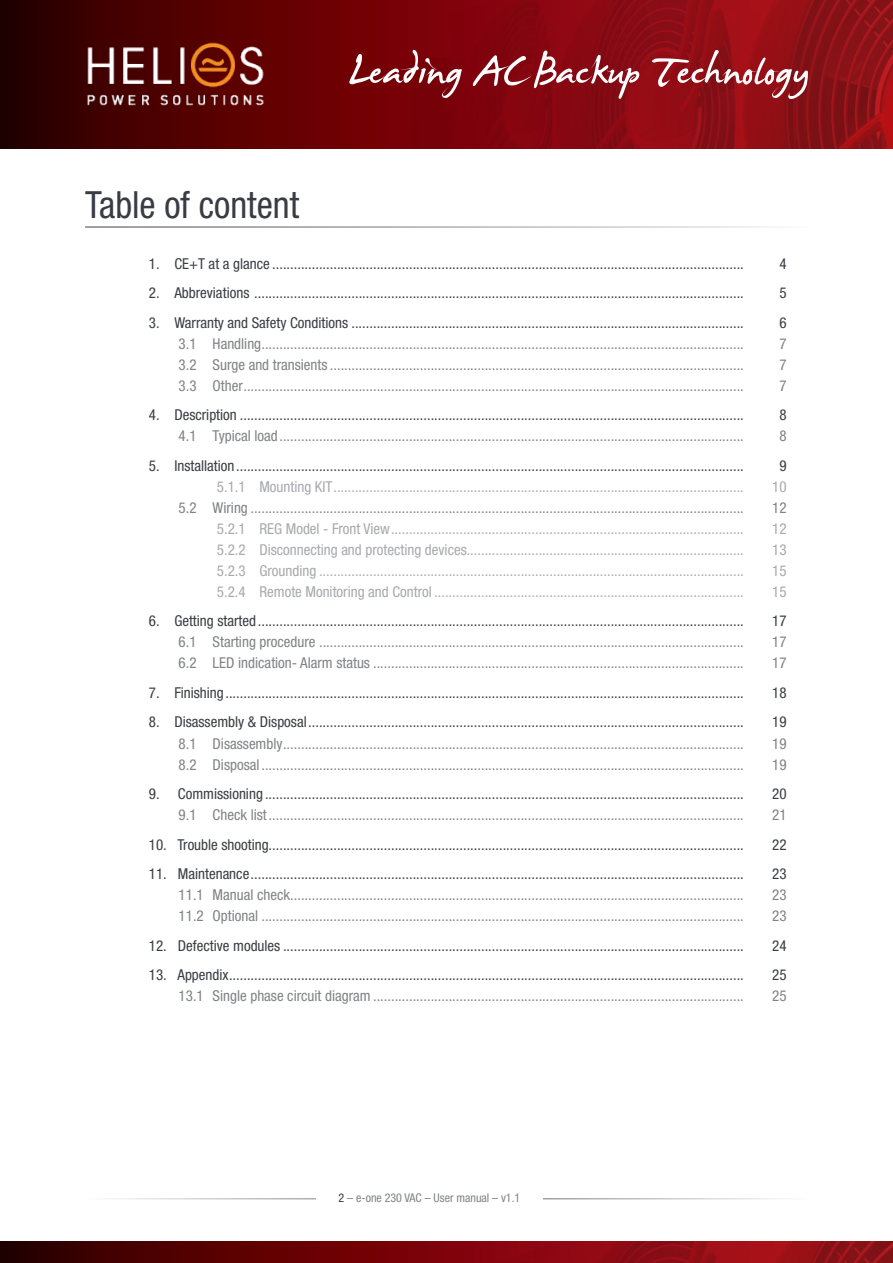
<style>
.page{position:relative;width:893px;height:1263px;background:#fff}
.page>*{position:absolute;margin:0;border:0;box-sizing:border-box;transform-origin:0 0}
.t1{font:condensed 37.5px "Helvetica Neue LT Std";color:#393c43}
.t2{font:condensed 15px "Helvetica Neue LT Std";color:#393c43}
.t3{font:condensed 15px "Helvetica Neue LT Std";color:#808285}
.t4{font:condensed 15px "Helvetica Neue LT Std";color:#a8a9ad}
.t5{font:condensed 12px "Helvetica Neue LT Std";color:#808285}
.s1{color:#393c43}
</style>
<div class="page">
<hr style="left:85px;top:1198px;width:723px;height:1px;background:#393c43">
<div style="left:316px;top:1186px;width:227px;height:23px;background:#fff"></div>
<svg style="left:0;top:0;width:402px;height:149px;background:#510001"></svg>
<img style="left:402px;top:0;width:491px;height:149px">
<svg style="left:0;top:1242px;width:402px;height:21px;background:#520000"></svg>
<img style="left:402px;top:1242px;width:491px;height:21px">
<svg style="left:349px;top:50px;width:113px;height:48px;background:#8e2c32"></svg>
<svg style="left:473px;top:50px;width:166px;height:49px;background:#99313a"></svg>
<svg style="left:652px;top:50px;width:156px;height:49px;background:#a4383e"></svg>
<img style="left:68px;top:16px;width:215px;height:118px">
<h1 class="t1" style="left:85px;top:183px;width:216px">Table of content</h1>
<p class="t2" style="left:149px;top:255px;width:597px">1. CE+T at a glance ...................................................................................................................................</p>
<p class="t2" style="left:779px;top:255px;width:9px">4</p>
<p class="t2" style="left:149px;top:284px;width:597px">2. Abbreviations ........................................................................................................................................</p>
<p class="t2" style="left:779px;top:284px;width:9px">5</p>
<p class="t2" style="left:149px;top:314px;width:597px">3. Warranty and Safety Conditions .............................................................................................................</p>
<p class="t2" style="left:779px;top:314px;width:9px">6</p>
<p class="t3" style="left:179px;top:335px;width:567px">3.1 Handling......................................................................................................................................</p>
<p class="t3" style="left:779px;top:335px;width:9px">7</p>
<p class="t3" style="left:179px;top:356px;width:567px">3.2 Surge and transients ...................................................................................................................</p>
<p class="t3" style="left:779px;top:356px;width:9px">7</p>
<p class="t3" style="left:179px;top:377px;width:567px">3.3 Other...........................................................................................................................................</p>
<p class="t3" style="left:779px;top:377px;width:9px">7</p>
<p class="t2" style="left:149px;top:406px;width:597px">4. Description ............................................................................................................................................</p>
<p class="t2" style="left:779px;top:406px;width:9px">8</p>
<p class="t3" style="left:179px;top:427px;width:567px">4.1 Typical load.................................................................................................................................</p>
<p class="t3" style="left:779px;top:427px;width:9px">8</p>
<p class="t2" style="left:149px;top:457px;width:597px">5. Installation .............................................................................................................................................</p>
<p class="t2" style="left:779px;top:457px;width:9px">9</p>
<p class="t4" style="left:217px;top:478px;width:528px">5.1.1 Mounting KIT..................................................................................................................</p>
<p class="t4" style="left:772px;top:478px;width:16px">10</p>
<p class="t3" style="left:179px;top:499px;width:567px">5.2 Wiring .........................................................................................................................................</p>
<p class="t3" style="left:772px;top:499px;width:16px">12</p>
<p class="t4" style="left:217px;top:520px;width:528px">5.2.1 REG Model - Front View..................................................................................................</p>
<p class="t4" style="left:772px;top:520px;width:16px">12</p>
<p class="t4" style="left:217px;top:541px;width:528px">5.2.2 Disconnecting and protecting devices.............................................................................</p>
<p class="t4" style="left:772px;top:541px;width:16px">13</p>
<p class="t4" style="left:217px;top:562px;width:528px">5.2.3 Grounding ......................................................................................................................</p>
<p class="t4" style="left:772px;top:562px;width:16px">15</p>
<p class="t4" style="left:217px;top:583px;width:528px">5.2.4 Remote Monitoring and Control ......................................................................................</p>
<p class="t4" style="left:772px;top:583px;width:16px">15</p>
<p class="t2" style="left:149px;top:612px;width:597px">6. Getting started .......................................................................................................................................</p>
<p class="t2" style="left:772px;top:612px;width:16px">17</p>
<p class="t3" style="left:179px;top:633px;width:567px">6.1 Starting procedure ......................................................................................................................</p>
<p class="t3" style="left:772px;top:633px;width:16px">17</p>
<p class="t3" style="left:179px;top:654px;width:567px">6.2 LED indication- Alarm status .......................................................................................................</p>
<p class="t3" style="left:772px;top:654px;width:16px">17</p>
<p class="t2" style="left:149px;top:684px;width:597px">7. Finishing................................................................................................................................................</p>
<p class="t2" style="left:772px;top:684px;width:16px">18</p>
<p class="t2" style="left:149px;top:713px;width:597px">8. Disassembly &amp; Disposal.........................................................................................................................</p>
<p class="t2" style="left:772px;top:713px;width:16px">19</p>
<p class="t3" style="left:179px;top:734px;width:567px">8.1 Disassembly................................................................................................................................</p>
<p class="t3" style="left:772px;top:734px;width:16px">19</p>
<p class="t3" style="left:179px;top:755px;width:567px">8.2 Disposal ......................................................................................................................................</p>
<p class="t3" style="left:772px;top:755px;width:16px">19</p>
<p class="t2" style="left:149px;top:785px;width:597px">9. Commissioning .....................................................................................................................................</p>
<p class="t2" style="left:772px;top:785px;width:16px">20</p>
<p class="t3" style="left:179px;top:806px;width:567px">9.1 Check list....................................................................................................................................</p>
<p class="t3" style="left:772px;top:806px;width:16px">21</p>
<p class="t2" style="left:149px;top:835px;width:597px">10. Trouble shooting....................................................................................................................................</p>
<p class="t2" style="left:772px;top:835px;width:16px">22</p>
<p class="t2" style="left:149px;top:865px;width:597px">11. Maintenance.........................................................................................................................................</p>
<p class="t2" style="left:772px;top:865px;width:16px">23</p>
<p class="t3" style="left:179px;top:886px;width:567px">11.1 Manual check..............................................................................................................................</p>
<p class="t3" style="left:772px;top:886px;width:16px">23</p>
<p class="t3" style="left:179px;top:907px;width:567px">11.2 Optional ......................................................................................................................................</p>
<p class="t3" style="left:772px;top:907px;width:16px">23</p>
<p class="t2" style="left:149px;top:936px;width:597px">12. Defective modules ................................................................................................................................</p>
<p class="t2" style="left:772px;top:936px;width:16px">24</p>
<p class="t2" style="left:149px;top:966px;width:597px">13. Appendix...............................................................................................................................................</p>
<p class="t2" style="left:772px;top:966px;width:16px">25</p>
<p class="t3" style="left:179px;top:987px;width:567px">13.1 Single phase circuit diagram .......................................................................................................</p>
<p class="t3" style="left:772px;top:987px;width:16px">25</p>
<p class="t5" style="left:339px;top:1191px;width:183px"><span class="s1">2</span> – e-one 230 VAC – User manual – v1.1</p>
</div>
